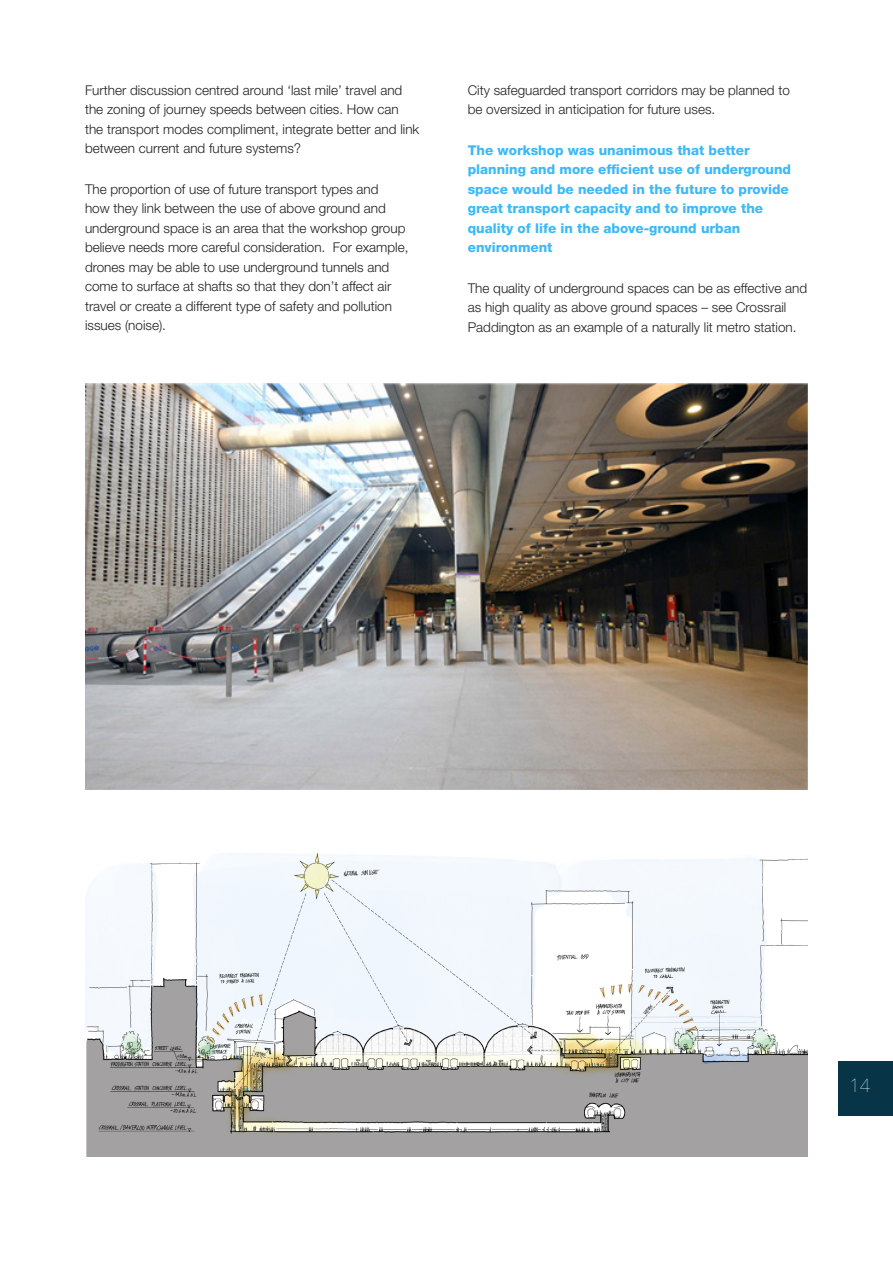
<style>
.page{position:relative;width:893px;height:1263px;background:#fff}
.page>*{position:absolute;margin:0;border:0;box-sizing:border-box;transform-origin:0 0}
.t1{font:200 19.5px "Helvetica Neue LT Std";color:#fff}
.body_text{font:300 13.5px/19.5px "Helvetica Neue LT Std";color:#231f20}
.body_text-2{font:800 13.5px/19.5px "Helvetica Neue LT Std";color:#3cb9f7}
</style>
<div class="page">
<div style="left:838px;top:1061px;width:55px;height:54px;background:#073547"></div>
<img style="left:86px;top:384px;width:722px;height:405px">
<img style="left:85px;top:853px;width:723px;height:303px">
<p class="body_text" style="left:85px;top:80px;width:336px">Further discussion centred around ‘last mile’ travel and the zoning of journey speeds between cities. How can the transport modes compliment, integrate better and link between current and future systems?</p>
<p class="body_text" style="left:85px;top:179px;width:325px">The proportion of use of future transport types and<br>how they link between the use of above ground and underground space is an area that the workshop group believe needs more careful consideration. For example, drones may be able to use underground tunnels and come to surface at shafts so that they don’t affect air travel or create a different type of safety and pollution issues (noise).</p>
<p class="body_text" style="left:468px;top:80px;width:324px">City safeguarded transport corridors may be planned to be oversized in anticipation for future uses.</p>
<p class="body_text-2" style="left:468px;top:140px;width:325px">The workshop was unanimous that better planning and more efficient use of underground space would be needed in the future to provide great transport capacity and to improve the quality of life in the above-ground urban environment</p>
<p class="body_text" style="left:468px;top:278px;width:341px">The quality of underground spaces can be as effective and as high quality as above ground spaces – see Crossrail<br>Paddington as an example of a naturally lit metro station.</p>
<h1 class="t1" style="left:849px;top:1074px;width:23px">14</h1>
</div>
